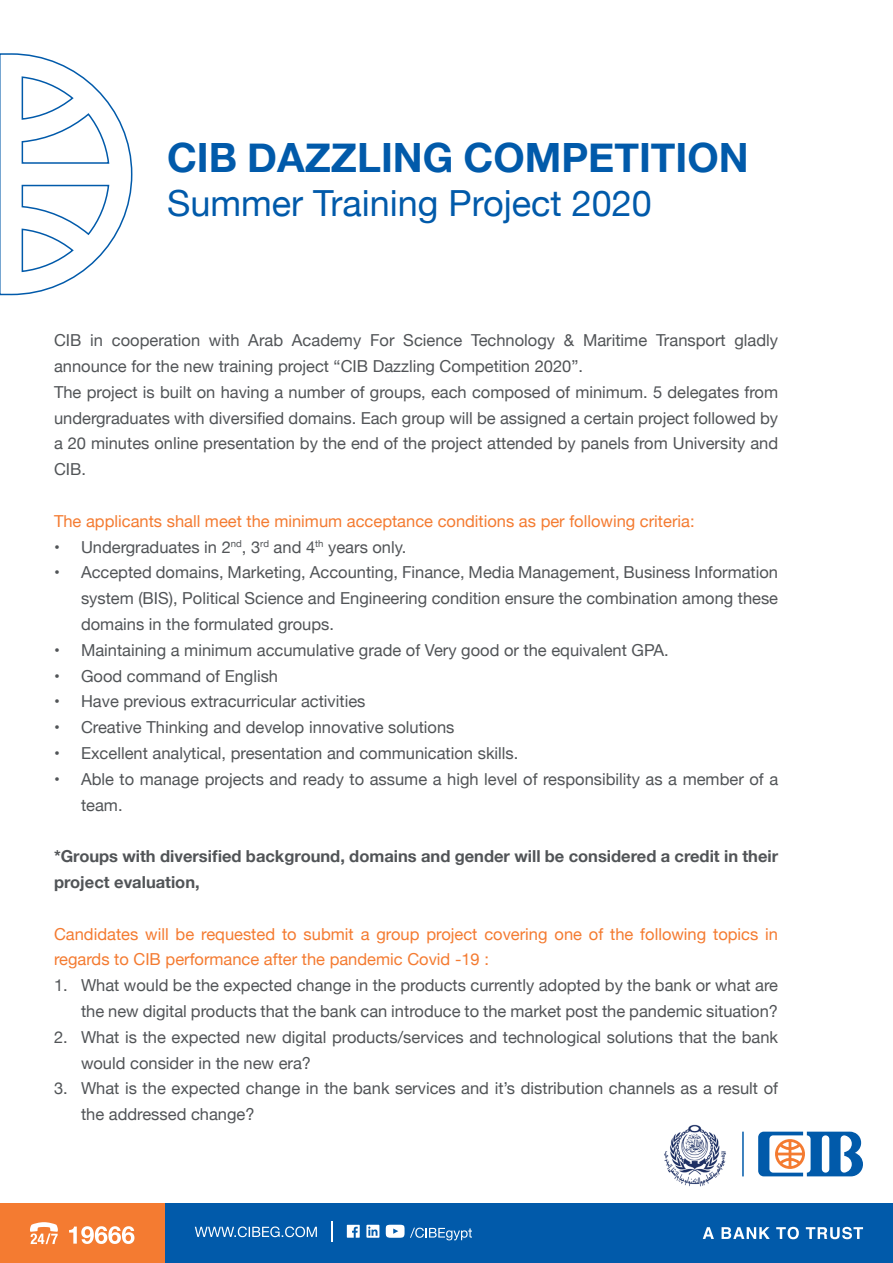
<style>
.page{position:relative;width:893px;height:1263px;background:#fff}
.page>*{position:absolute;margin:0;border:0;box-sizing:border-box;transform-origin:0 0}
.t1{font:700 40.35px "Helvetica Neue";color:#015aaa}
.t2{font:36px "Helvetica Neue";color:#015aaa}
.t3{font:16.5px/25.8px "Helvetica Neue";color:#515457}
.t4{font:16.5px/25.8px "Helvetica Neue";color:#f47b31}
.t5{font:700 16.5px/25.8px "Helvetica Neue";color:#515457}
</style>
<div class="page">
<svg style="left:758px;top:1132px;width:105px;height:44px"></svg>
<div style="left:0;top:1203px;width:893px;height:60px;background:#015aaa"></div>
<div style="left:0;top:1203px;width:165px;height:60px;background:#f47b31"></div>
<svg style="left:69px;top:1226px;width:65px;height:18px"></svg>
<svg style="left:30px;top:1222px;width:28px;height:22px"></svg>
<svg style="left:703px;top:1227px;width:11px;height:12px"></svg>
<svg style="left:721px;top:1227px;width:49px;height:12px"></svg>
<svg style="left:776px;top:1227px;width:23px;height:12px"></svg>
<svg style="left:806px;top:1227px;width:57px;height:12px"></svg>
<svg style="left:195px;top:1226px;width:122px;height:11px"></svg>
<hr style="left:331px;top:1222px;width:2px;height:20px;background:#fff">
<svg style="left:366px;top:1225px;width:13px;height:13px"></svg>
<svg style="left:347px;top:1225px;width:13px;height:13px"></svg>
<svg style="left:386px;top:1225px;width:86px;height:15px"></svg>
<hr style="left:742px;top:1132px;width:2px;height:44px;background:#015aaa">
<svg style="left:0;top:53px;width:133px;height:243px"></svg>
<img style="left:664px;top:1125px;width:62px;height:61px">
<p class="t1" style="left:167px;top:126px;width:583px">CIB DAZZLING COMPETITION</p>
<p class="t2" style="left:167px;top:177px;width:486px">Summer Training Project 2020</p>
<p class="t3" style="left:54px;top:328px;width:726px">CIB in cooperation with Arab Academy For Science Technology &amp; Maritime Transport gladly announce for the new training project “CIB Dazzling Competition 2020”.</p>
<p class="t3" style="left:54px;top:380px;width:726px;text-align:justify">The project is built on having a number of groups, each composed of minimum. 5 delegates from undergraduates with diversified domains. Each group will be assigned a certain project followed by a 20 minutes online presentation by the end of the project attended by panels from University and CIB.</p>
<p class="t4" style="left:54px;top:509px;width:642px">The applicants shall meet the minimum acceptance conditions as per following criteria:</p>
<p class="t3" style="left:54px;top:535px;width:354px">• Undergraduates in 2<sup>nd</sup>, 3<sup>rd</sup> and 4<sup>th</sup> years only.</p>
<p class="t3" style="left:81px;top:561px;width:699px;text-align:justify;text-indent:-27px">• Accepted domains, Marketing, Accounting, Finance, Media Management, Business Information system (BIS), Political Science and Engineering condition ensure the combination among these domains in the formulated groups.</p>
<p class="t3" style="left:54px;top:638px;width:616px">• Maintaining a minimum accumulative grade of Very good or the equivalent GPA.</p>
<p class="t3" style="left:54px;top:664px;width:226px">• Good command of English</p>
<p class="t3" style="left:54px;top:690px;width:313px">• Have previous extracurricular activities</p>
<p class="t3" style="left:54px;top:715px;width:402px">• Creative Thinking and develop innovative solutions</p>
<p class="t3" style="left:54px;top:741px;width:466px">• Excellent analytical, presentation and communication skills.</p>
<p class="t3" style="left:81px;top:767px;width:699px;text-indent:-27px">• Able to manage projects and ready to assume a high level of responsibility as a member of a team.</p>
<p class="t5" style="left:54px;top:844px;width:726px">*Groups with diversified background, domains and gender will be considered a credit in their project evaluation,</p>
<p class="t4" style="left:54px;top:922px;width:726px">Candidates will be requested to submit a group project covering one of the following topics in regards to CIB performance after the pandemic Covid -19 :</p>
<p class="t3" style="left:54px;top:973px;width:726px;text-align:right">1. What would be the expected change in the products currently adopted by the bank or what are the new digital products that the bank can introduce to the market post the pandemic situation?</p>
<p class="t3" style="left:81px;top:1025px;width:699px;text-indent:-27px">2. What is the expected new digital products/services and technological solutions that the bank would consider in the new era?</p>
<p class="t3" style="left:81px;top:1077px;width:699px;text-indent:-27px">3. What is the expected change in the bank services and it’s distribution channels as a result of the addressed change?</p>
</div>
